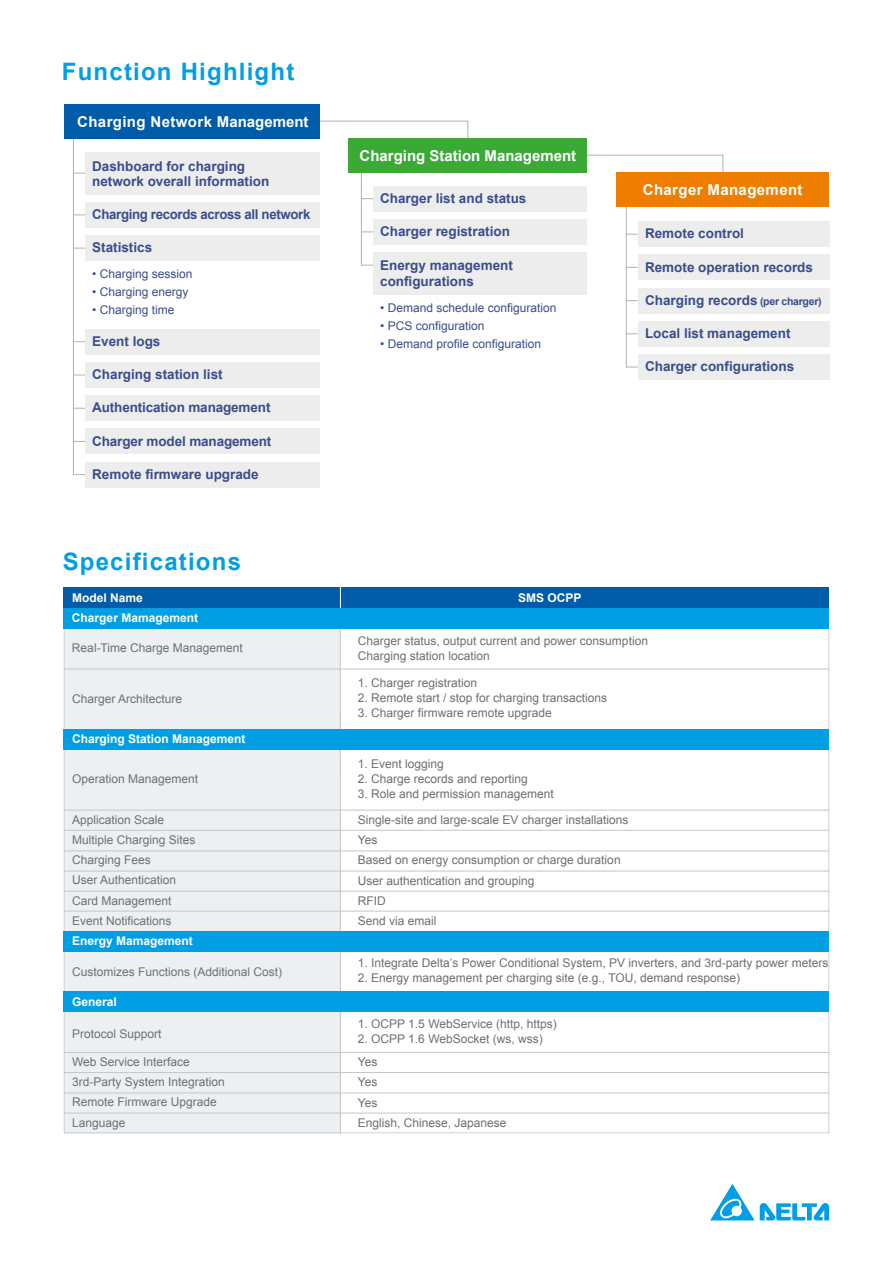
<style>
.page{position:relative;width:893px;height:1263px;background:#fff}
.page>*{position:absolute;margin:0;border:0;box-sizing:border-box;transform-origin:0 0}
.t1{font:700 24px "Arial";letter-spacing:.05em;color:#009fe3}
.t2{font:700 15px "Arial";letter-spacing:.025em;color:#fff}
.t3{font:700 15px "Arial";color:#fff}
.t4{font:700 13.5px/15px "Arial";color:#394d8d}
.t5{font:700 13.5px "Arial";letter-spacing:-.025em;color:#394d8d}
.t6{font:12px/20.1px "Arial";color:#6f6f6f}
.t7{font:12px "Arial";color:#394d8d}
.t8{font:700 12px "Arial";color:#fff}
.s1{font-size:10.5px}
</style>
<div class="page">
<hr style="left:73px;top:137px;width:1px;height:338px;background:#b2b2b2">
<div style="left:85px;top:329px;width:234px;height:25px;background:#ededed"></div>
<div style="left:85px;top:362px;width:234px;height:26px;background:#ededed"></div>
<div style="left:85px;top:235px;width:234px;height:26px;background:#ededed"></div>
<div style="left:85px;top:202px;width:234px;height:26px;background:#ededed"></div>
<div style="left:85px;top:395px;width:234px;height:26px;background:#ededed"></div>
<div style="left:85px;top:429px;width:234px;height:25px;background:#ededed"></div>
<div style="left:85px;top:462px;width:234px;height:25px;background:#ededed"></div>
<div style="left:85px;top:152px;width:234px;height:42px;background:#ededed"></div>
<svg style="left:710px;top:1184px;width:119px;height:36px"></svg>
<svg style="left:297px;top:120px;width:172px;height:19px"></svg>
<svg style="left:552px;top:154px;width:172px;height:19px"></svg>
<hr style="left:626px;top:206px;width:1px;height:161px;background:#b2b2b2">
<svg style="left:626px;top:367px;width:12px;height:1px"></svg>
<div style="left:638px;top:221px;width:191px;height:26px;background:#ededed"></div>
<div style="left:638px;top:255px;width:191px;height:25px;background:#ededed"></div>
<div style="left:638px;top:288px;width:191px;height:25px;background:#ededed"></div>
<div style="left:638px;top:321px;width:191px;height:26px;background:#ededed"></div>
<div style="left:638px;top:354px;width:191px;height:26px;background:#ededed"></div>
<div style="left:64px;top:104px;width:255px;height:34px;background:#005ca9"></div>
<div style="left:617px;top:172px;width:212px;height:34px;background:#ef7d00"></div>
<svg style="left:64px;top:629px;width:765px;height:504px"></svg>
<div style="left:64px;top:608px;width:765px;height:21px;background:#009fe3"></div>
<div style="left:64px;top:587px;width:765px;height:20px;background:#005ca9"></div>
<div style="left:64px;top:730px;width:765px;height:20px;background:#009fe3"></div>
<div style="left:64px;top:931px;width:765px;height:20px;background:#009fe3"></div>
<div style="left:64px;top:992px;width:765px;height:20px;background:#009fe3"></div>
<hr style="left:64px;top:669px;width:765px;height:1px;background:#c6c6c6">
<hr style="left:64px;top:830px;width:765px;height:1px;background:#c6c6c6">
<hr style="left:64px;top:871px;width:765px;height:1px;background:#c6c6c6">
<hr style="left:64px;top:850px;width:765px;height:1px;background:#c6c6c6">
<hr style="left:64px;top:891px;width:765px;height:1px;background:#c6c6c6">
<hr style="left:64px;top:911px;width:765px;height:1px;background:#c6c6c6">
<hr style="left:64px;top:810px;width:765px;height:1px;background:#c6c6c6">
<hr style="left:64px;top:1092px;width:765px;height:1px;background:#c6c6c6">
<hr style="left:64px;top:1113px;width:765px;height:1px;background:#c6c6c6">
<hr style="left:64px;top:1072px;width:765px;height:1px;background:#c6c6c6">
<hr style="left:64px;top:1052px;width:765px;height:1px;background:#c6c6c6">
<svg style="left:340px;top:587px;width:1px;height:21px"></svg>
<hr style="left:361px;top:171px;width:1px;height:94px;background:#b2b2b2">
<div style="left:349px;top:138px;width:238px;height:34px;background:#3aaa35"></div>
<svg style="left:361px;top:265px;width:12px;height:1px"></svg>
<div style="left:373px;top:186px;width:214px;height:25px;background:#ededed"></div>
<div style="left:373px;top:219px;width:214px;height:26px;background:#ededed"></div>
<div style="left:373px;top:252px;width:214px;height:43px;background:#ededed"></div>
<h1 class="t1" style="left:62px;top:56px;width:234px">Function Highlight</h1>
<p class="t2" style="left:77px;top:112px;width:233px">Charging Network Management</p>
<p class="t4" style="left:92px;top:159px;width:179px">Dashboard for charging network overall information</p>
<p class="t5" style="left:92px;top:205px;width:220px">Charging records across all network</p>
<p class="t4" style="left:92px;top:241px;width:62px">Statistics</p>
<p class="t7" style="left:92px;top:266px;width:102px">• Charging session</p>
<p class="t7" style="left:92px;top:284px;width:98px">• Charging energy</p>
<p class="t7" style="left:92px;top:302px;width:84px">• Charging time</p>
<p class="t4" style="left:92px;top:334px;width:70px">Event logs</p>
<p class="t4" style="left:92px;top:367px;width:132px">Charging station list</p>
<p class="t4" style="left:92px;top:401px;width:180px">Authentication management</p>
<p class="t4" style="left:92px;top:434px;width:181px">Charger model management</p>
<p class="t4" style="left:92px;top:467px;width:168px">Remote firmware upgrade</p>
<h1 class="t1" style="left:63px;top:546px;width:180px">Specifications</h1>
<p class="t8" style="left:72px;top:590px;width:72px">Model Name</p>
<p class="t8" style="left:72px;top:610px;width:128px">Charger Mamagement</p>
<p class="t6" style="left:72px;top:638px;width:172px">Real-Time Charge Management</p>
<p class="t6" style="left:72px;top:689px;width:112px">Charger Architecture</p>
<p class="t8" style="left:72px;top:731px;width:175px">Charging Station Management</p>
<p class="t6" style="left:72px;top:769px;width:128px">Operation Management</p>
<p class="t6" style="left:72px;top:810px;width:125px">Application Scale<br>Multiple Charging Sites<br>Charging Fees<br>User Authentication<br>Card Management<br>Event Notifications</p>
<p class="t8" style="left:72px;top:933px;width:122px">Energy Mamagement</p>
<p class="t6" style="left:72px;top:962px;width:212px">Customizes Functions (Additional Cost)</p>
<p class="t8" style="left:72px;top:993px;width:46px">General</p>
<p class="t6" style="left:72px;top:1024px;width:91px">Protocol Support</p>
<p class="t6" style="left:72px;top:1052px;width:154px">Web Service Interface<br>3rd-Party System Integration<br>Remote Firmware Upgrade<br>Language</p>
<p class="t3" style="left:359px;top:146px;width:218px">Charging Station Management</p>
<p class="t4" style="left:380px;top:191px;width:148px">Charger list and status</p>
<p class="t4" style="left:380px;top:224px;width:131px">Charger registration</p>
<p class="t4" style="left:380px;top:257px;width:134px;line-height:16.2px">Energy management configurations</p>
<p class="t7" style="left:380px;top:300px;width:178px">• Demand schedule configuration</p>
<p class="t7" style="left:380px;top:318px;width:106px">• PCS configuration</p>
<p class="t7" style="left:380px;top:336px;width:162px">• Demand profile configuration</p>
<p class="t2" style="left:643px;top:180px;width:161px">Charger Management</p>
<p class="t4" style="left:645px;top:227px;width:101px">Remote control</p>
<p class="t4" style="left:645px;top:260px;width:170px">Remote operation records</p>
<p class="t4" style="left:645px;top:293px;width:178px">Charging records <span class="s1">(per charger)</span></p>
<p class="t4" style="left:645px;top:326px;width:147px">Local list management</p>
<p class="t4" style="left:645px;top:359px;width:151px">Charger configurations</p>
<p class="t8" style="left:518px;top:590px;width:65px">SMS OCPP</p>
<p class="t6" style="left:358px;top:633px;width:292px;line-height:15px">Charger status, output current and power consumption<br>Charging station location</p>
<p class="t6" style="left:358px;top:673px;width:121px">1. Charger registration</p>
<p class="t6" style="left:358px;top:688px;width:251px">2. Remote start / stop for charging transactions</p>
<p class="t6" style="left:358px;top:703px;width:196px">3. Charger firmware remote upgrade</p>
<p class="t6" style="left:358px;top:754px;width:88px">1. Event logging</p>
<p class="t6" style="left:358px;top:769px;width:172px">2. Charge records and reporting</p>
<p class="t6" style="left:358px;top:784px;width:198px">3. Role and permission management</p>
<p class="t6" style="left:358px;top:810px;width:272px">Single-site and large-scale EV charger installations<br>Yes<br>Based on energy consumption or charge duration<br>User authentication and grouping<br>RFID<br>Send via email</p>
<p class="t6" style="left:358px;top:953px;width:472px">1. Integrate Delta’s Power Conditional System, PV inverters, and 3rd-party power meters</p>
<p class="t6" style="left:358px;top:968px;width:384px">2. Energy management per charging site (e.g., TOU, demand response)</p>
<p class="t6" style="left:358px;top:1014px;width:200px">1. OCPP 1.5 WebService (http, https)</p>
<p class="t6" style="left:358px;top:1029px;width:186px">2. OCPP 1.6 WebSocket (ws, wss)</p>
<p class="t6" style="left:358px;top:1052px;width:150px">Yes<br>Yes<br>Yes<br>English, Chinese, Japanese</p>
</div>
